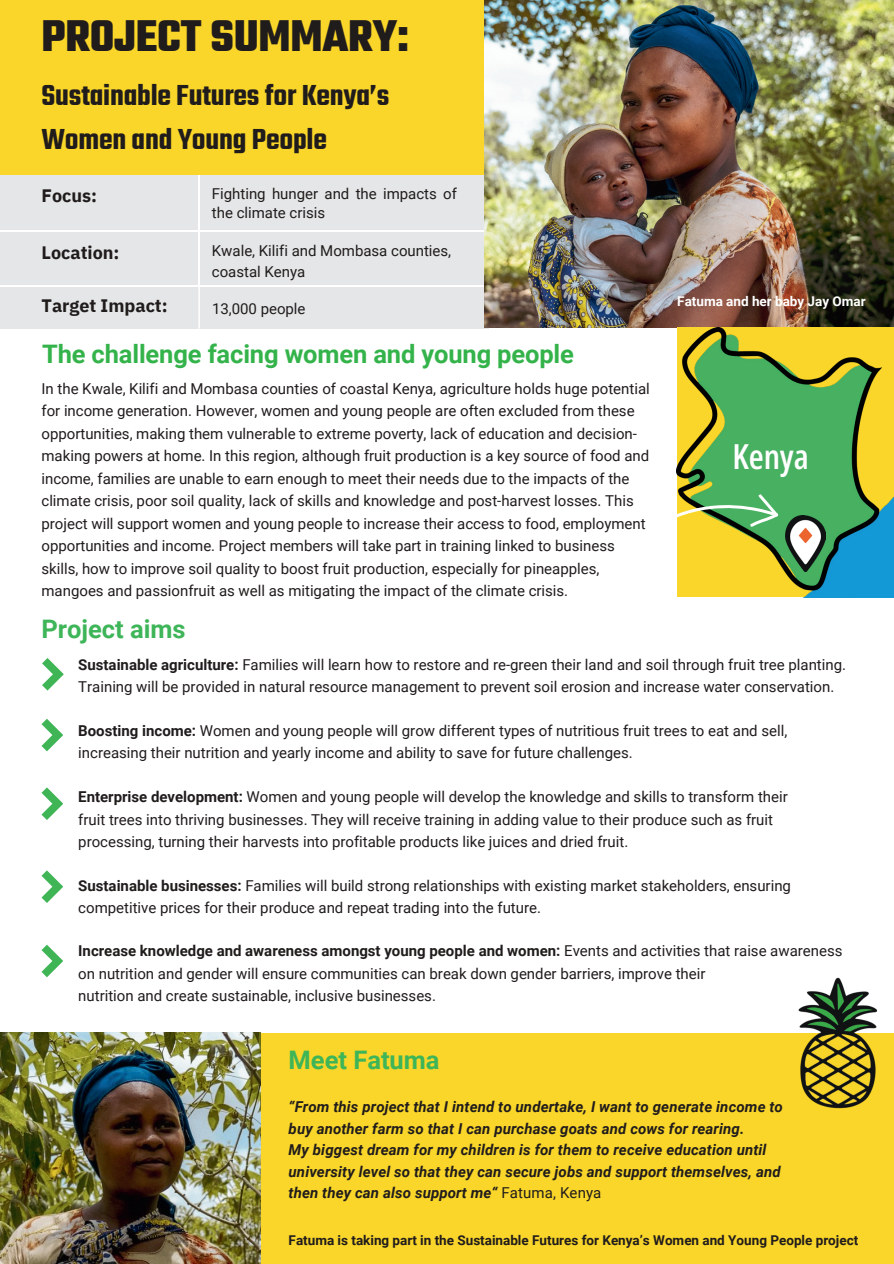
<style>
.page{position:relative;width:894px;height:1264px;background:#fff}
.page>*{position:absolute;margin:0;border:0;box-sizing:border-box;transform-origin:0 0}
.t1{font:700 48px "Teko";letter-spacing:-.005em;color:#211c1c}
.t2{font:600 34.5px "Open Sans Condensed";letter-spacing:-.005em;color:#fff}
.t3{font:600 31.5px/43.8px "Teko";letter-spacing:-.005em;color:#211c1c}
.t4{font:700 25.5px "Roboto";letter-spacing:-.005em;color:#33b34a}
.t5{font:700 25.5px "Roboto";color:#3db558}
.t6{font:700 18px "IBM Plex Sans";color:#211c1c}
.t7{font:15px/22.5px "Roboto";color:#211c1c}
.t8{font:italic 700 15px/21.3px "Roboto";letter-spacing:.01em;color:#211c1c}
.t9{font:700 13.5px "Roboto";color:#211c1c}
.t10{font:700 13.5px "Roboto";color:#fff}
.s1{font-weight:700}
.s2{font-weight:400;font-style:normal}
</style>
<div class="page">
<div style="left:259px;top:1032px;width:634px;height:231px;background:#f9d629"></div>
<div style="left:0;top:0;width:893px;height:195px;background:#f9d629"></div>
<div style="left:0;top:175px;width:488px;height:153px;background:#e4e6e7"></div>
<hr style="left:198px;top:175px;width:2px;height:55px;background:#fff">
<hr style="left:0;top:230px;width:199px;height:1px;background:#fff">
<hr style="left:199px;top:230px;width:289px;height:1px;background:#fff">
<hr style="left:198px;top:231px;width:2px;height:54px;background:#fff">
<hr style="left:0;top:285px;width:199px;height:2px;background:#fff">
<hr style="left:199px;top:285px;width:289px;height:2px;background:#fff">
<hr style="left:198px;top:287px;width:2px;height:41px;background:#fff">
<img style="left:484px;top:0;width:409px;height:328px">
<img style="left:792px;top:240px;width:91px;height:62px">
<img style="left:676px;top:327px;width:217px;height:270px">
<img style="left:785px;top:515px;width:40px;height:56px">
<svg style="left:676px;top:495px;width:102px;height:41px;background:#8eb558"></svg>
<svg style="left:42px;top:658px;width:22px;height:32px"></svg>
<img style="left:796px;top:977px;width:84px;height:132px">
<svg style="left:41px;top:870px;width:22px;height:33px"></svg>
<svg style="left:41px;top:944px;width:22px;height:33px"></svg>
<svg style="left:41px;top:719px;width:22px;height:32px"></svg>
<svg style="left:41px;top:787px;width:22px;height:33px"></svg>
<img style="left:0;top:1032px;width:260px;height:231px">
<h1 class="t1" style="left:41px;top:5px;width:369px">PROJECT SUMMARY:</h1>
<h3 class="t3" style="left:41px;top:75px;width:349px">Sustainable Futures for Kenya’s<br>Women and Young People</h3>
<p class="t6" style="left:41px;top:181px;width:57px">Focus:</p>
<p class="t7" style="left:212px;top:183px;width:246px;line-height:19.2px">Fighting hunger and the impacts of the climate crisis</p>
<p class="t6" style="left:41px;top:238px;width:79px">Location:</p>
<p class="t6" style="left:41px;top:291px;width:128px">Target Impact:</p>
<p class="t7" style="left:212px;top:239px;width:241px;line-height:21.3px">Kwale, Kilifi and Mombasa counties, coastal Kenya</p>
<p class="t7" style="left:212px;top:297px;width:95px">13,000 people</p>
<h3 class="t4" style="left:42px;top:336px;width:533px">The challenge facing women and young people</h3>
<p class="t7" style="left:41px;top:376px;width:609px">In the Kwale, Kilifi and Mombasa counties of coastal Kenya, agriculture holds huge potential for income generation. However, women and young people are often excluded from these opportunities, making them vulnerable to extreme poverty, lack of education and decision&shy;making powers at home. In this region, although fruit production is a key source of food and income, families are unable to earn enough to meet their needs due to the impacts of the climate crisis, poor soil quality, lack of skills and knowledge and post-harvest losses. This project will support women and young people to increase their access to food, employment opportunities and income. Project members will take part in training linked to business skills, how to improve soil quality to boost fruit production, especially for pineapples, mangoes and passionfruit as well as mitigating the impact of the climate crisis.</p>
<h3 class="t5" style="left:41px;top:610px;width:146px">Project aims</h3>
<p class="t10" style="left:677px;top:291px;width:190px">Fatuma and her baby Jay Omar</p>
<h2 class="t2" style="left:732px;top:432px;width:78px">Kenya</h2>
<p class="t7" style="left:78px;top:653px;width:769px;line-height:21.3px"><span class="s1">Sustainable agriculture:</span> Families will learn how to restore and re-green their land and soil through fruit tree planting.<br>Training will be provided in natural resource management to prevent soil erosion and increase water conservation.</p>
<p class="t7" style="left:78px;top:718px;width:710px"><span class="s1">Boosting income:</span> Women and young people will grow different types of nutritious fruit trees to eat and sell, increasing their nutrition and yearly income and ability to save for future challenges.</p>
<p class="t7" style="left:78px;top:784px;width:710px"><span class="s1">Enterprise development:</span> Women and young people will develop the knowledge and skills to transform their fruit trees into thriving businesses. They will receive training in adding value to their produce such as fruit processing, turning their harvests into profitable products like juices and dried fruit.</p>
<p class="t7" style="left:78px;top:873px;width:714px"><span class="s1">Sustainable businesses:</span> Families will build strong relationships with existing market stakeholders, ensuring competitive prices for their produce and repeat trading into the future.</p>
<p class="t7" style="left:78px;top:939px;width:765px"><span class="s1">Increase knowledge and awareness amongst young people and women:</span> Events and activities that raise awareness on nutrition and gender will ensure communities can break down gender barriers, improve their<br>nutrition and create sustainable, inclusive businesses.</p>
<h3 class="t5" style="left:288px;top:1042px;width:152px">Meet Fatuma</h3>
<p class="t8" style="left:288px;top:1095px;width:495px">“From this project that I intend to undertake, I want to generate income to buy another farm so that I can purchase goats and cows for rearing.<br>My biggest dream for my children is for them to receive education until university level so that they can secure jobs and support themselves, and then they can also support me“ <span class="s2">Fatuma, Kenya</span></p>
<p class="t9" style="left:288px;top:1231px;width:571px">Fatuma is taking part in the Sustainable Futures for Kenya’s Women and Young People project</p>
</div>
